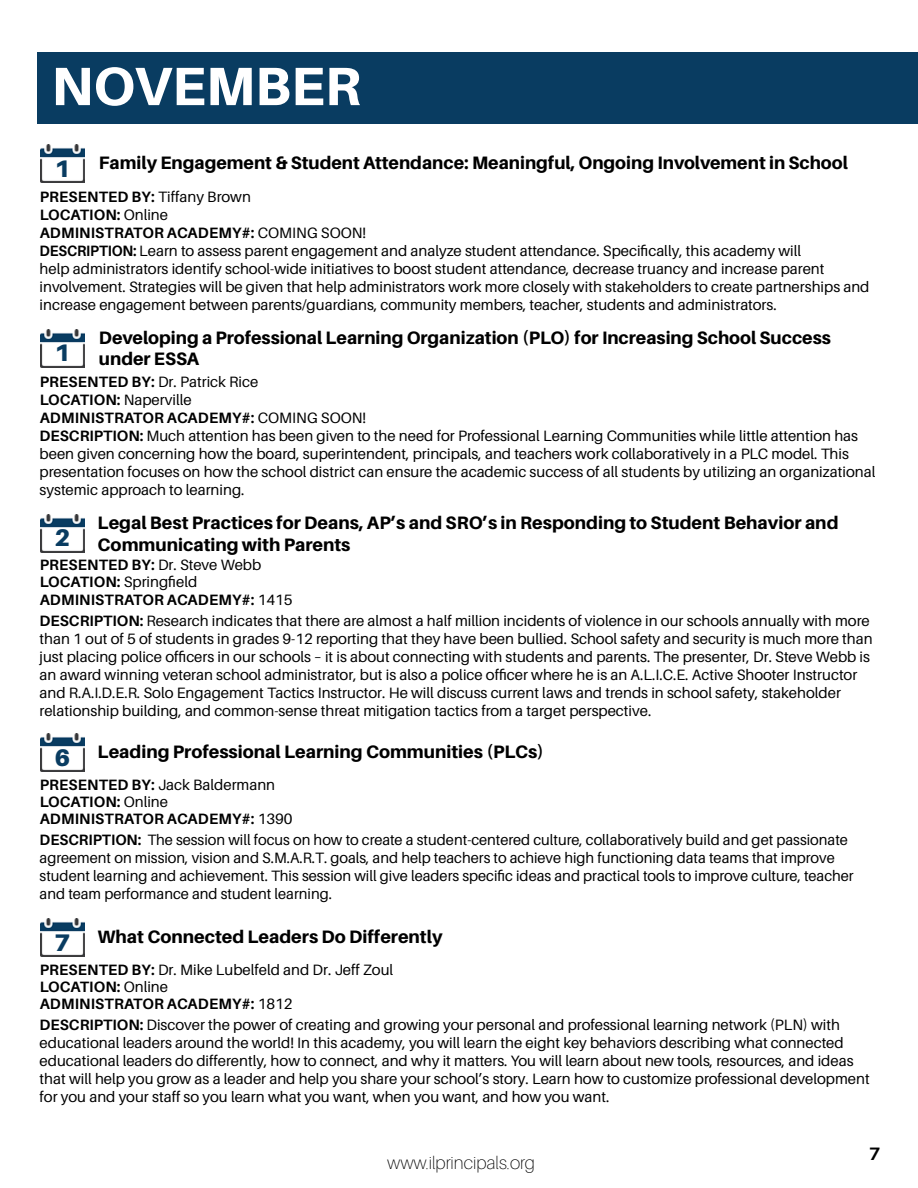
<style>
.page{position:relative;width:918px;height:1188px;background:#fff}
.page>*{position:absolute;margin:0;border:0;box-sizing:border-box;transform-origin:0 0}
.t1{font:800 54px "Aileron";color:#fff}
.t2{font:900 24px "Aileron";color:#093c61}
.t3{font:800 18px/21.6px "Aileron";color:#000}
.t4{font:100 18px "Aileron";color:#000}
.t5{font:700 18px "Aileron";color:#000}
.t6{font:15px/18px "Aileron";color:#000}
.t7{font:700 15px "Aileron";letter-spacing:.01em;color:#000}
.s1{font-weight:400}
.s2{font-weight:700}
</style>
<div class="page">
<img style="left:40px;top:144px;width:45px;height:38px">
<img style="left:40px;top:329px;width:45px;height:38px">
<img style="left:40px;top:514px;width:45px;height:38px">
<img style="left:40px;top:733px;width:45px;height:39px">
<img style="left:40px;top:918px;width:45px;height:38px">
<div style="left:38px;top:53px;width:880px;height:71px;background:#093c61"></div>
<h1 class="t1" style="left:51px;top:56px;width:311px">NOVEMBER</h1>
<h2 class="t2" style="left:54px;top:154px;width:17px">1</h2>
<p class="t3" style="left:99px;top:152px;width:751px">Family Engagement &amp; Student Attendance: Meaningful, Ongoing Involvement in School</p>
<p class="t7" style="left:40px;top:188px;width:213px">PRESENTED BY: <span class="s1">Tiffany Brown</span></p>
<p class="t7" style="left:40px;top:206px;width:130px">LOCATION: <span class="s1">Online</span></p>
<p class="t7" style="left:40px;top:224px;width:328px">ADMINISTRATOR ACADEMY#: <span class="s1">COMING SOON!</span></p>
<p class="t6" style="left:40px;top:242px;width:831px"><span class="s2">DESCRIPTION:</span> Learn to assess parent engagement and analyze student attendance. Specifically, this academy will<br>help administrators identify school-wide initiatives to boost student attendance, decrease truancy and increase parent involvement. Strategies will be given that help administrators work more closely with stakeholders to create partnerships and increase engagement between parents/guardians, community members, teacher, students and administrators.</p>
<h2 class="t2" style="left:54px;top:339px;width:17px">1</h2>
<p class="t3" style="left:99px;top:326px;width:733px">Developing a Professional Learning Organization (PLO) for Increasing School Success under ESSA</p>
<p class="t6" style="left:40px;top:373px;width:220px"><span class="s2">PRESENTED BY:</span> Dr. Patrick Rice</p>
<p class="t6" style="left:40px;top:391px;width:154px"><span class="s2">LOCATION:</span> Naperville</p>
<p class="t7" style="left:40px;top:409px;width:328px">ADMINISTRATOR ACADEMY#: <span class="s1">COMING SOON!</span></p>
<p class="t6" style="left:40px;top:427px;width:837px"><span class="s2">DESCRIPTION:</span> Much attention has been given to the need for Professional Learning Communities while little attention has been given concerning how the board, superintendent, principals, and teachers work collaboratively in a PLC model. This presentation focuses on how the school district can ensure the academic success of all students by utilizing an organizational systemic approach to learning.</p>
<h2 class="t2" style="left:54px;top:524px;width:17px">2</h2>
<p class="t3" style="left:98px;top:512px;width:742px">Legal Best Practices for Deans, AP’s and SRO’s in Responding to Student Behavior and<br>Communicating with Parents</p>
<p class="t7" style="left:40px;top:557px;width:223px">PRESENTED BY: <span class="s1">Dr. Steve Webb</span></p>
<p class="t6" style="left:40px;top:573px;width:159px"><span class="s2">LOCATION:</span> Springfield</p>
<p class="t7" style="left:40px;top:591px;width:254px">ADMINISTRATOR ACADEMY#: <span class="s1">1415</span></p>
<p class="t6" style="left:40px;top:612px;width:835px"><span class="s2">DESCRIPTION:</span> Research indicates that there are almost a half million incidents of violence in our schools annually with more than 1 out of 5 of students in grades 9-12 reporting that they have been bullied. School safety and security is much more than just placing police officers in our schools – it is about connecting with students and parents. The presenter, Dr. Steve Webb is an award winning veteran school administrator, but is also a police officer where he is an A.L.I.C.E. Active Shooter Instructor and R.A.I.D.E.R. Solo Engagement Tactics Instructor. He will discuss current laws and trends in school safety, stakeholder relationship building, and common-sense threat mitigation tactics from a target perspective.</p>
<h2 class="t2" style="left:54px;top:744px;width:17px">6</h2>
<p class="t3" style="left:98px;top:741px;width:448px">Leading Professional Learning Communities (PLCs)</p>
<p class="t6" style="left:40px;top:776px;width:237px"><span class="s2">PRESENTED BY:</span> Jack Baldermann</p>
<p class="t7" style="left:40px;top:793px;width:130px">LOCATION: <span class="s1">Online</span></p>
<p class="t7" style="left:40px;top:811px;width:254px">ADMINISTRATOR ACADEMY#: <span class="s1">1390</span></p>
<p class="t6" style="left:40px;top:831px;width:816px"><span class="s2">DESCRIPTION:</span> The session will focus on how to create a student-centered culture, collaboratively build and get passionate agreement on mission, vision and S.M.A.R.T. goals, and help teachers to achieve high functioning data teams that improve student learning and achievement. This session will give leaders specific ideas and practical tools to improve culture, teacher and team performance and student learning.</p>
<h2 class="t2" style="left:54px;top:929px;width:17px">7</h2>
<p class="t3" style="left:98px;top:926px;width:346px">What Connected Leaders Do Differently</p>
<p class="t6" style="left:40px;top:961px;width:355px"><span class="s2">PRESENTED BY:</span> Dr. Mike Lubelfeld and Dr. Jeff Zoul</p>
<p class="t7" style="left:40px;top:978px;width:130px">LOCATION: <span class="s1">Online</span></p>
<p class="t7" style="left:40px;top:996px;width:254px">ADMINISTRATOR ACADEMY#: <span class="s1">1812</span></p>
<p class="t6" style="left:40px;top:1016px;width:832px"><span class="s2">DESCRIPTION:</span> Discover the power of creating and growing your personal and professional learning network (PLN) with educational leaders around the world! In this academy, you will learn the eight key behaviors describing what connected educational leaders do differently, how to connect, and why it matters. You will learn about new tools, resources, and ideas that will help you grow as a leader and help you share your school’s story. Learn how to customize professional development for you and your staff so you learn what you want, when you want, and how you want.</p>
<p class="t4" style="left:387px;top:1153px;width:149px">www.ilprincipals.org</p>
<p class="t5" style="left:869px;top:1144px;width:13px">7</p>
</div>
